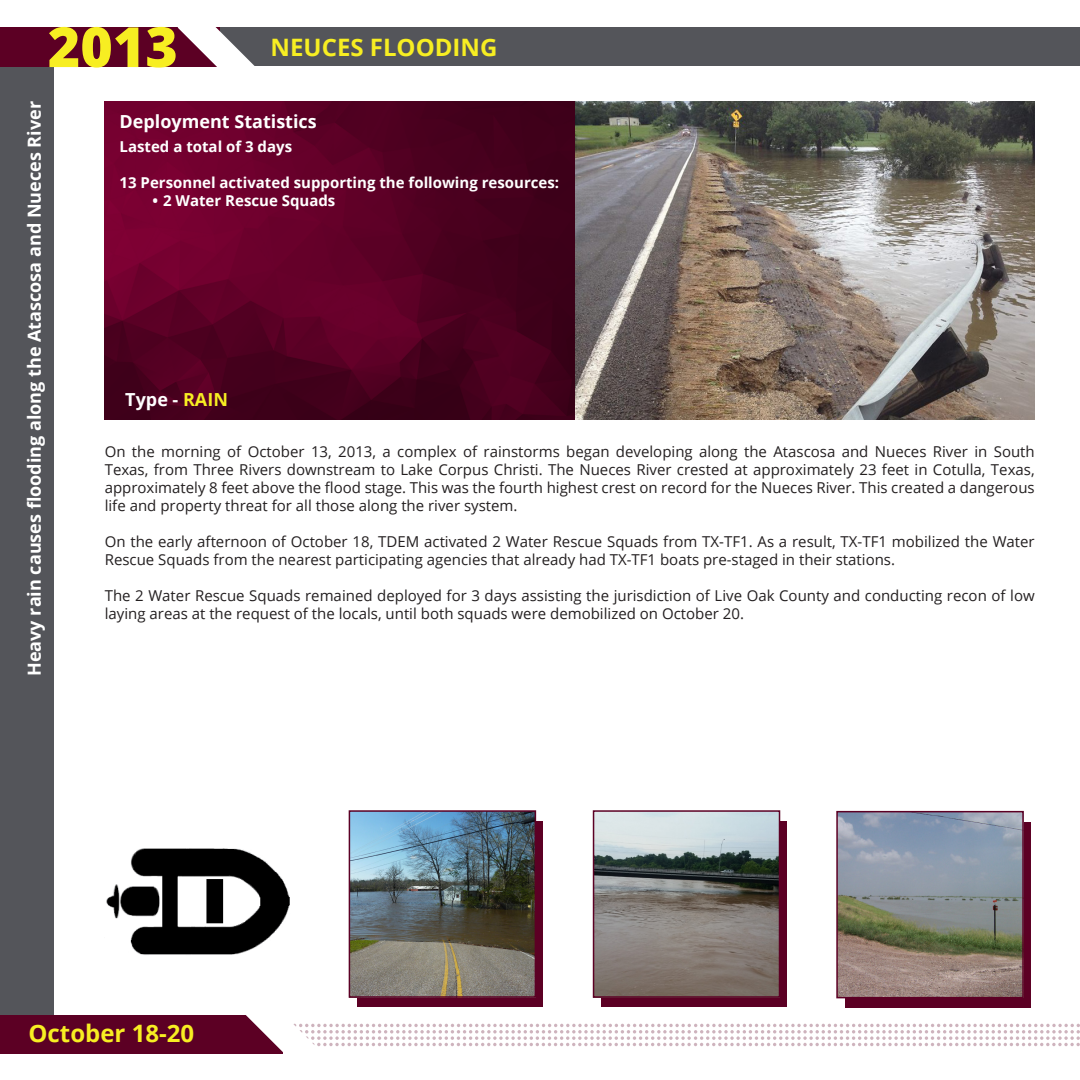
<style>
.page{position:relative;width:1080px;height:1080px;background:#fff}
.page>*{position:absolute;margin:0;border:0;box-sizing:border-box;transform-origin:0 0}
.t1{font:800 55.5px "Open Sans";color:#f7ee22}
.t2{font:700 24px "Open Sans";color:#f7ee22}
.t3{font:700 18px "Open Sans";color:#fff}
.Body_Paragraphs{font:15px/18px "Open Sans";color:#231f20}
.t4{font:700 15px "Open Sans";color:#fff}
.s1{color:#f7ee22}
</style>
<div class="page">
<div style="left:0;top:56px;width:54px;height:975px;background:#54555a"></div>
<div style="left:162px;top:27px;width:918px;height:39px;background:#54555a"></div>
<div style="left:0;top:27px;width:219px;height:40px;background:#5c0024"></div>
<svg style="left:178px;top:27px;width:77px;height:40px"></svg>
<div style="left:0;top:1015px;width:283px;height:39px;background:#5c0024"></div>
<svg style="left:246px;top:995px;width:834px;height:57px"></svg>
<img style="left:105px;top:101px;width:930px;height:319px">
<div style="left:357px;top:821px;width:186px;height:186px;background:#5c0024"></div>
<img style="left:352px;top:813px;width:181px;height:182px">
<div style="left:349px;top:810px;width:187px;height:188px;border:2px solid #5c0024"></div>
<div style="left:601px;top:821px;width:186px;height:186px;background:#5c0024"></div>
<img style="left:596px;top:813px;width:181px;height:182px">
<div style="left:593px;top:810px;width:187px;height:188px;border:2px solid #5c0024"></div>
<div style="left:845px;top:822px;width:186px;height:186px;background:#5c0024"></div>
<img style="left:839px;top:814px;width:182px;height:181px">
<div style="left:836px;top:811px;width:188px;height:187px;border:2px solid #5c0024"></div>
<img style="left:106px;top:848px;width:184px;height:107px">
<p class="t1" style="left:48px;top:5px;width:132px">2013</p>
<p class="t2" style="left:271px;top:30px;width:228px">NEUCES FLOODING</p>
<p class="t3" style="left:22px;top:676px;width:576px;rotate:-90deg">Heavy rain causes flooding along the Atascosa and Nueces River</p>
<p class="t3" style="left:120px;top:109px;width:199px">Deployment Statistics</p>
<p class="t4" style="left:120px;top:136px;width:174px">Lasted a total of 3 days</p>
<p class="t4" style="left:120px;top:172px;width:441px">13 Personnel activated supporting the following resources:</p>
<p class="t4" style="left:153px;top:190px;width:184px">• 2 Water Rescue Squads</p>
<p class="t3" style="left:125px;top:387px;width:104px">Type - <span class="s1">RAIN</span></p>
<p class="Body_Paragraphs" style="left:105px;top:442px;width:932px;text-align:justify">On the morning of October 13, 2013, a complex of rainstorms began developing along the Atascosa and Nueces River in South Texas, from Three Rivers downstream to Lake Corpus Christi. The Nueces River crested at approximately 23 feet in Cotulla, Texas, approximately 8 feet above the flood stage. This was the fourth highest crest on record for the Nueces River. This created a dangerous life and property threat for all those along the river system.</p>
<p class="Body_Paragraphs" style="left:105px;top:532px;width:932px">On the early afternoon of October 18, TDEM activated 2 Water Rescue Squads from TX-TF1. As a result, TX-TF1 mobilized the Water<br>Rescue Squads from the nearest participating agencies that already had TX-TF1 boats pre-staged in their stations.</p>
<p class="Body_Paragraphs" style="left:105px;top:586px;width:932px">The 2 Water Rescue Squads remained deployed for 3 days assisting the jurisdiction of Live Oak County and conducting recon of low laying areas at the request of the locals, until both squads were demobilized on October 20.</p>
<p class="t2" style="left:28px;top:1016px;width:167px">October 18-20</p>
</div>
